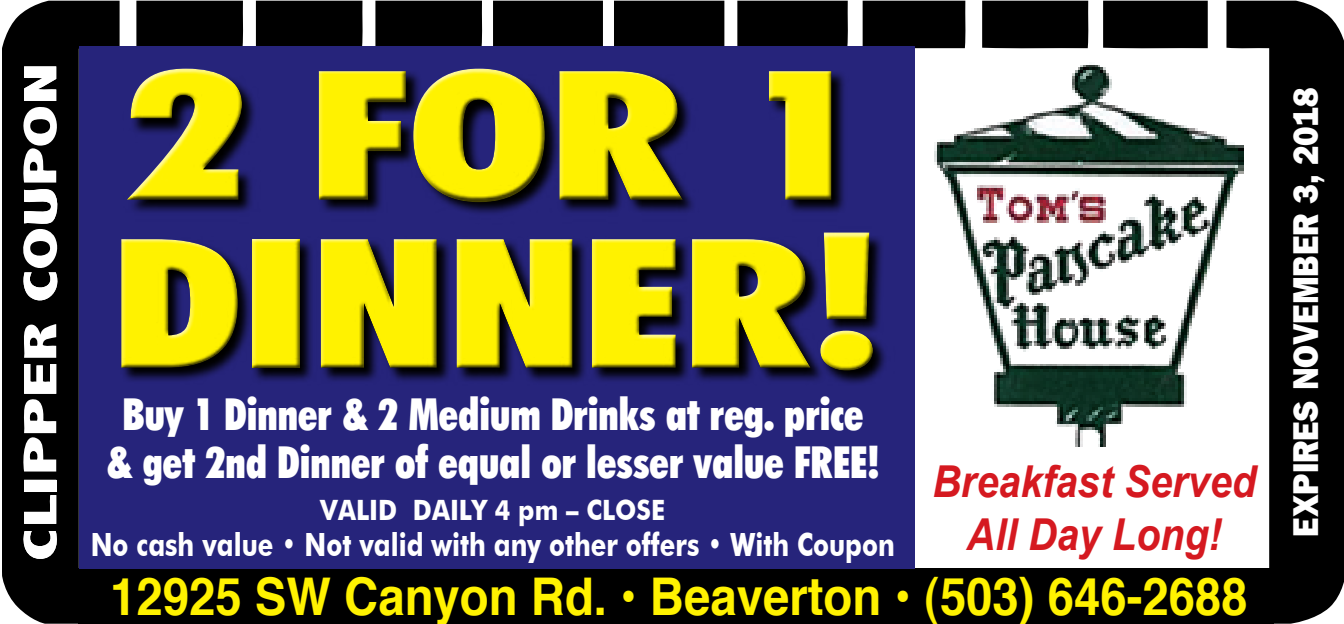
<style>
.page{position:relative;width:1344px;height:624px;background:#fff}
.page>*{position:absolute;margin:0;border:0;box-sizing:border-box;transform-origin:0 0}
.t1{font:700 expanded 180.4px/168px "Futuri Condensed SW";color:#fff200;scale:1.36 1}
.t2{font:700 52px "Helvetica";color:#fff200;scale:.91 1}
.t3{font:700 expanded 44px/48px "Futuri Condensed SW";color:#fff;text-align:center;scale:.93 1}
.t4{font:italic 700 44px/52.8px "Arial";color:#d51920;text-align:center;scale:.9 1}
.t5{font:36px "Francis Gothic Normal";color:#fff;scale:.9 1}
.t6{font:700 32px "Futura BT";color:#fff;scale:.8 1}
.t7{font:700 28px "Futura BT";color:#fff;scale:.89 1}
</style>
<div class="page">
<svg style="left:1226px;top:1px;width:118px;height:623px;fill:#000"></svg>
<div style="left:1103px;top:1px;width:105px;height:48px;background:#000"></div>
<svg style="left:982px;top:1px;width:107px;height:10px"></svg>
<svg style="left:863px;top:1px;width:103px;height:10px"></svg>
<svg style="left:737px;top:1px;width:111px;height:10px"></svg>
<svg style="left:614px;top:1px;width:110px;height:10px"></svg>
<svg style="left:493px;top:1px;width:110px;height:10px"></svg>
<svg style="left:375px;top:1px;width:107px;height:10px"></svg>
<svg style="left:256px;top:1px;width:107px;height:10px"></svg>
<svg style="left:136px;top:1px;width:107px;height:10px"></svg>
<svg style="left:2px;top:1px;width:118px;height:623px;background:#262626"></svg>
<svg style="left:21px;top:272px;width:42px;height:36px"></svg>
<svg style="left:24px;top:495px;width:32px;height:29px"></svg>
<div style="left:24px;top:480px;width:32px;height:12px;background:#fff"></div>
<svg style="left:24px;top:364px;width:32px;height:30px"></svg>
<svg style="left:24px;top:66px;width:32px;height:35px"></svg>
<svg style="left:21px;top:531px;width:39px;height:28px"></svg>
<svg style="left:24px;top:187px;width:37px;height:39px"></svg>
<svg style="left:29px;top:240px;width:22px;height:19px"></svg>
<svg style="left:29px;top:119px;width:22px;height:17px"></svg>
<svg style="left:27px;top:335px;width:13px;height:11px"></svg>
<svg style="left:27px;top:409px;width:13px;height:12px"></svg>
<svg style="left:27px;top:448px;width:13px;height:12px"></svg>
<svg style="left:27px;top:159px;width:13px;height:12px"></svg>
<div style="left:78px;top:568px;width:1196px;height:56px;background:#000"></div>
<div style="left:79px;top:46px;width:836px;height:522px;background:#26247b"></div>
<div style="left:64px;top:11px;width:1063px;height:399px;background:#000;opacity:.75"></div>
<img style="left:935px;top:56px;width:309px;height:391px">
<h1 class="t1" style="left:111px;top:43px;width:568px">2 FOR 1<br>DINNER!</h1>
<p class="t3" style="left:106px;top:388px;width:833px">Buy 1 Dinner &amp; 2 Medium Drinks at reg. price &amp; get 2nd Dinner of equal or lesser value FREE!</p>
<p class="t7" style="left:320px;top:493px;width:122px">Valid DAIL</p>
<p class="t7" style="left:472px;top:493px;width:218px">Y 4 pm – CLOSE</p>
<p class="t6" style="left:91px;top:525px;width:1007px">No cash value • Not valid with any other offers • With Coupon</p>
<p class="t4" style="left:932px;top:457px;width:361px">Breakfast Served<br>All Day Long!</p>
<p class="t2" style="left:110px;top:554px;width:1252px">12925 SW Canyon Rd. • Beaverton • (503) 646-2688</p>
<p class="t5" style="left:1284px;top:537px;width:501px;rotate:-90deg">EXPIRES NOVEMBER 3, 2018</p>
</div>
